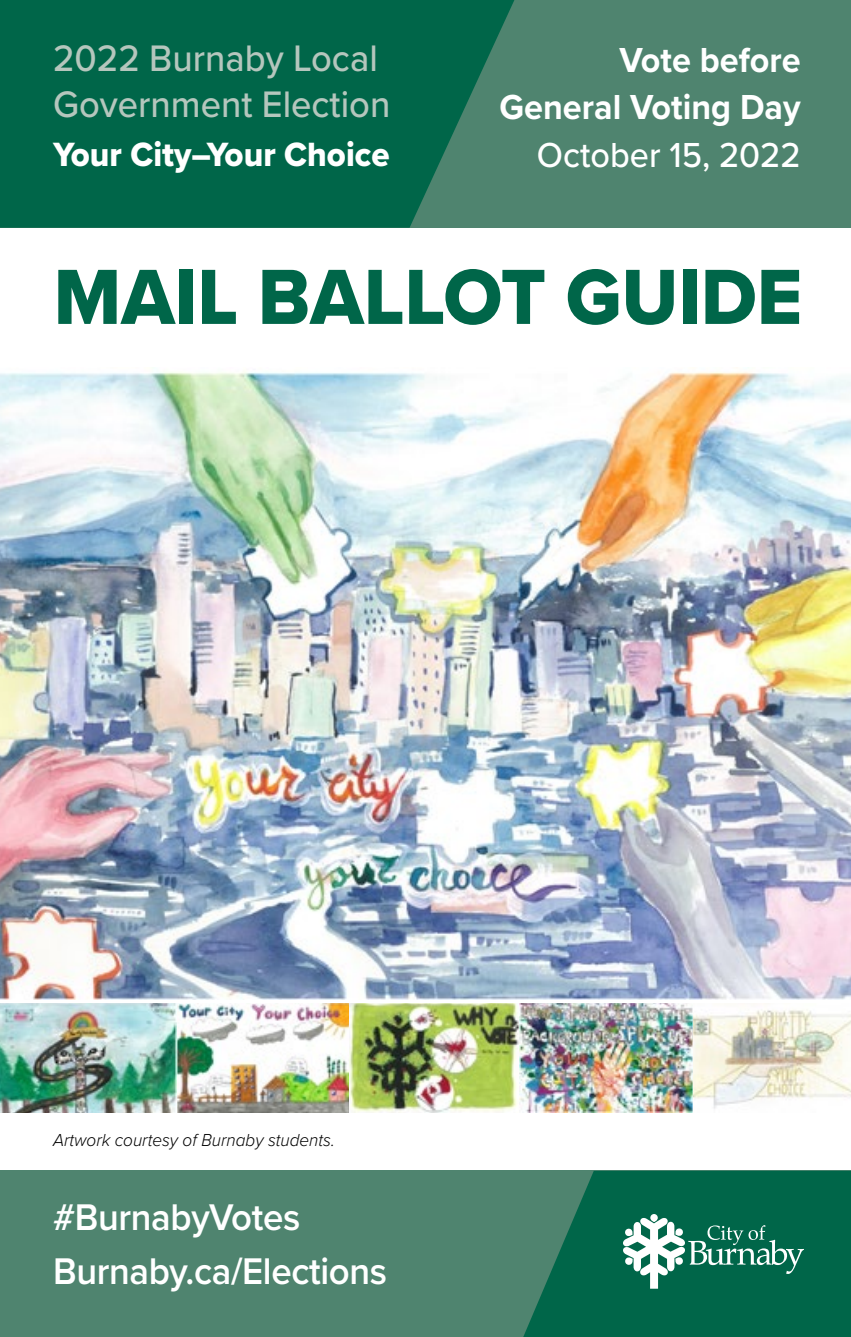
<style>
.page{position:relative;width:851px;height:1337px;background:#fff}
.page>*{position:absolute;margin:0;border:0;box-sizing:border-box;transform-origin:0 0}
.t1{font:81px "Proxima Nova Extrabld";color:#006649;scale:.95 1}
.t2{font:600 38.48px "Proxima Nova";letter-spacing:-.01em;color:#fff;scale:.95 1}
.t3{font:500 38.25px/45.9px "Proxima Nova";color:#b5c6bd;scale:.95 1}
.t4{font:700 36px/47.2px "Proxima Nova";color:#fff;text-align:right;scale:.95 1}
.t5{font:500 36px "Proxima Nova";color:#fff;scale:.95 1}
.t6{font:34.88px "Proxima Nova Extrabld";color:#fff;scale:.95 1}
.t7{font:italic 300 18px "Proxima Nova";color:#000;scale:.95 1}
</style>
<div class="page">
<img style="left:0;top:371px;width:850px;height:628px">
<div style="left:0;top:1170px;width:850px;height:166px;background:#4f846f"></div>
<svg style="left:524px;top:1170px;width:326px;height:166px;fill:#006649"></svg>
<div style="left:0;top:0;width:850px;height:228px;background:#4f846f"></div>
<svg style="left:0;top:0;width:514px;height:228px;fill:#006649"></svg>
<svg style="left:623px;top:1214px;width:180px;height:74px"></svg>
<img style="left:0;top:1003px;width:850px;height:109px">
<p class="t3" style="left:53px;top:34px;width:356px">2022 Burnaby Local<br>Government Election</p>
<p class="t6" style="left:53px;top:128px;width:355px">Your City–Your Choice</p>
<p class="t4" style="left:499px;top:36px;width:318px">Vote before<br>General Voting Day</p>
<p class="t5" style="left:537px;top:128px;width:279px">October 15, 2022</p>
<h1 class="t1" style="left:54px;top:236px;width:789px">MAIL BALLOT GUIDE</h1>
<p class="t7" style="left:53px;top:1126px;width:298px">Artwork courtesy of Burnaby students.</p>
<p class="t2" style="left:53px;top:1188px;width:262px">#BurnabyVotes</p>
<p class="t2" style="left:53px;top:1242px;width:353px">Burnaby.ca/Elections</p>
</div>
